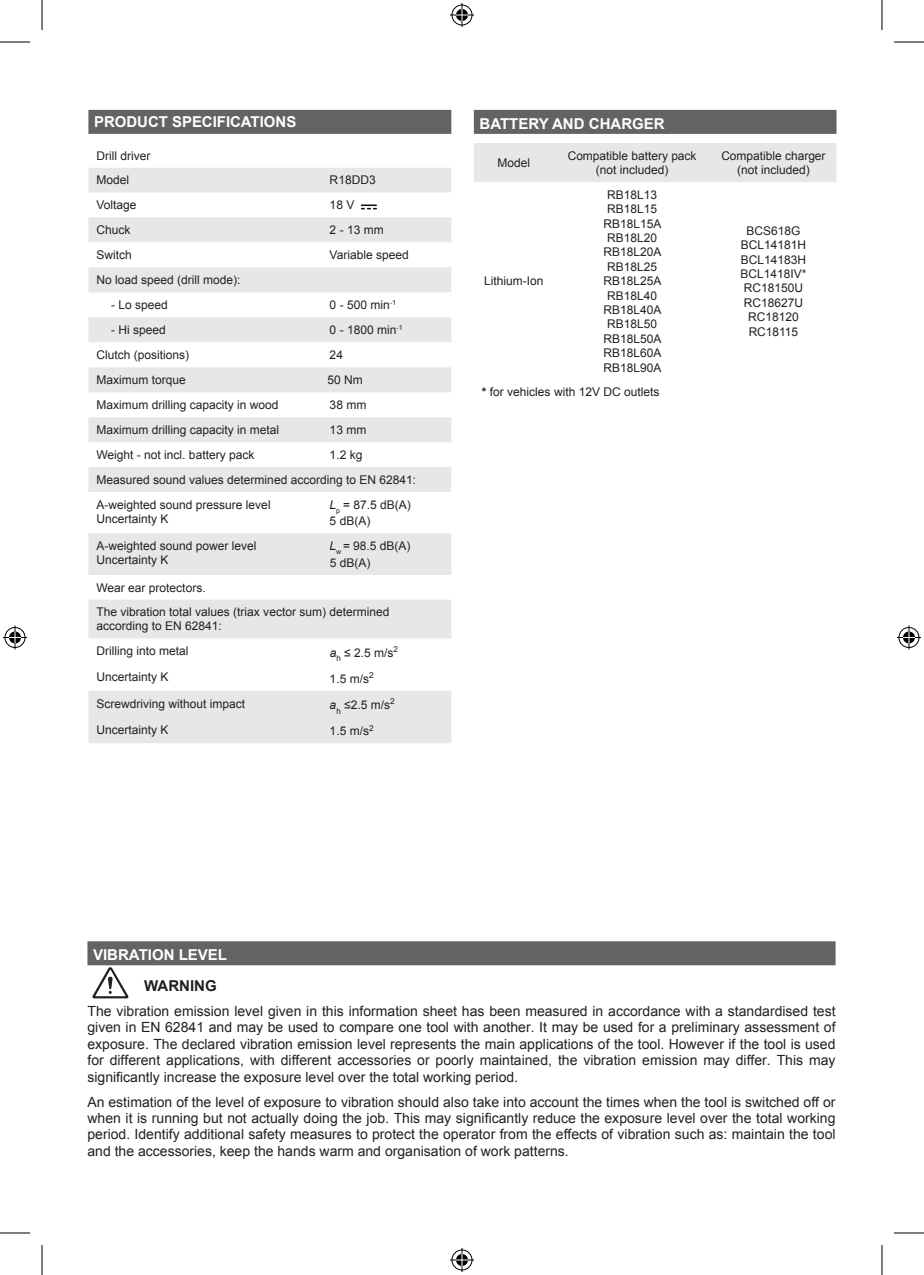
<style>
.page{position:relative;width:924px;height:1275px;background:#fff}
.page>*{position:absolute;margin:0;border:0;box-sizing:border-box;transform-origin:0 0}
.t1{font:700 15px "Arial";color:#fff}
.t2{font:700 15px "Arial";color:#231f20}
.t3{font:14px/16.4px "Arial";color:#231f20;text-align:justify}
.t4{font:12px/14.4px "Arial";color:#231f20}
.s1{font-style:italic}
.s2{font-weight:700}
</style>
<div class="page">
<div style="left:88px;top:110px;width:363px;height:24px;background:#636366"></div>
<svg style="left:88px;top:168px;width:363px;height:575px;fill:#e7e8ea"></svg>
<svg style="left:88px;top:217px;width:363px;height:125px"></svg>
<svg style="left:361px;top:205px;width:15px;height:4px"></svg>
<div style="left:87px;top:941px;width:748px;height:24px;background:#636366"></div>
<svg style="left:92px;top:967px;width:37px;height:31px"></svg>
<div style="left:473px;top:110px;width:363px;height:24px;background:#636366"></div>
<div style="left:474px;top:143px;width:362px;height:39px;background:#e6e7e9"></div>
<hr style="left:0;top:42px;width:30px;height:1px;background:#000">
<hr style="left:893px;top:42px;width:30px;height:1px;background:#000">
<hr style="left:0;top:1232px;width:30px;height:1px;background:#000">
<hr style="left:893px;top:1232px;width:30px;height:1px;background:#000">
<hr style="left:42px;top:0;width:1px;height:30px;background:#000">
<hr style="left:42px;top:1245px;width:1px;height:30px;background:#000">
<hr style="left:881px;top:0;width:1px;height:30px;background:#000">
<hr style="left:881px;top:1245px;width:1px;height:30px;background:#000">
<svg style="left:450px;top:3px;width:24px;height:24px"></svg>
<svg style="left:450px;top:1248px;width:24px;height:24px"></svg>
<svg style="left:3px;top:625px;width:24px;height:24px"></svg>
<svg style="left:897px;top:625px;width:23px;height:24px"></svg>
<p class="t1" style="left:94px;top:112px;width:192px">PRODUCT SPECIFICATIONS</p>
<p class="t4" style="left:96px;top:143px;width:55px;line-height:24.8px">Drill driver<br>Model</p>
<p class="t4" style="left:329px;top:173px;width:48px">R18DD3</p>
<p class="t4" style="left:96px;top:198px;width:42px">Voltage</p>
<p class="t4" style="left:329px;top:198px;width:26px">18 V</p>
<p class="t4" style="left:96px;top:223px;width:36px">Chuck</p>
<p class="t4" style="left:329px;top:223px;width:56px">2 - 13 mm</p>
<p class="t4" style="left:96px;top:248px;width:37px">Switch</p>
<p class="t4" style="left:329px;top:248px;width:81px">Variable speed</p>
<p class="t4" style="left:96px;top:273px;width:146px">No load speed (drill mode):</p>
<p class="t4" style="left:111px;top:298px;width:58px">- Lo speed</p>
<p class="t4" style="left:329px;top:298px;width:68px">0 - 500 min<sup>-1</sup></p>
<p class="t4" style="left:111px;top:323px;width:56px">- Hi speed</p>
<p class="t4" style="left:329px;top:323px;width:74px">0 - 1800 min<sup>-1</sup></p>
<p class="t4" style="left:96px;top:348px;width:94px">Clutch (positions)</p>
<p class="t4" style="left:329px;top:348px;width:15px">24</p>
<p class="t4" style="left:96px;top:373px;width:91px">Maximum torque</p>
<p class="t4" style="left:327px;top:373px;width:37px">50 Nm</p>
<p class="t4" style="left:96px;top:398px;width:184px">Maximum drilling capacity in wood</p>
<p class="t4" style="left:329px;top:398px;width:38px">38 mm</p>
<p class="t4" style="left:96px;top:423px;width:184px">Maximum drilling capacity in metal</p>
<p class="t4" style="left:329px;top:423px;width:38px">13 mm</p>
<p class="t4" style="left:96px;top:448px;width:159px">Weight - not incl. battery pack</p>
<p class="t4" style="left:96px;top:442px;width:321px;line-height:24.8px;text-indent:233px">1.2 kg<br>Measured sound values determined according to EN 62841:<br>A-weighted sound pressure level</p>
<p class="t4" style="left:96px;top:511px;width:74px">Uncertainty K</p>
<p class="t4" style="left:329px;top:496px;width:83px;line-height:16.8px"><span class="s1">L</span><sub>p</sub> = 87.5 dB(A)<br>5 dB(A)</p>
<p class="t4" style="left:96px;top:539px;width:162px">A-weighted sound power level<br>Uncertainty K</p>
<p class="t4" style="left:329px;top:537px;width:82px;line-height:16.8px"><span class="s1">L</span><sub>w</sub> = 98.5 dB(A)<br>5 dB(A)</p>
<p class="t4" style="left:96px;top:575px;width:294px;line-height:24.8px">Wear ear protectors.<br>The vibration total values (triax vector sum) determined</p>
<p class="t4" style="left:96px;top:614px;width:127px;line-height:24.8px">according to EN 62841:<br>Drilling into metal</p>
<p class="t4" style="left:329px;top:645px;width:70px"><span class="s1">a</span><sub>h</sub> ≤ 2.5 m/s<sup>2</sup></p>
<p class="t4" style="left:96px;top:670px;width:74px">Uncertainty K</p>
<p class="t4" style="left:329px;top:671px;width:45px">1.5 m/s<sup>2</sup></p>
<p class="t4" style="left:96px;top:696px;width:150px">Screwdriving without impact</p>
<p class="t4" style="left:329px;top:697px;width:67px"><span class="s1">a</span><sub>h</sub> ≤2.5 m/s<sup>2</sup></p>
<p class="t4" style="left:96px;top:722px;width:74px">Uncertainty K</p>
<p class="t4" style="left:329px;top:724px;width:45px">1.5 m/s<sup>2</sup></p>
<p class="t1" style="left:479px;top:114px;width:121px">BATTERY AND CHARG</p>
<p class="t1" style="left:643px;top:114px;width:17px">ER</p>
<p class="t4" style="left:497px;top:156px;width:34px">Model</p>
<p class="t4" style="left:567px;top:148px;width:130px;text-align:center">Compatible battery pack (not included)</p>
<p class="t4" style="left:721px;top:148px;width:106px;text-align:center">Compatible charger (not included)</p>
<p class="t4" style="left:484px;top:274px;width:61px">Lithium-Ion</p>
<p class="t4" style="left:603px;top:188px;width:59px;text-align:center">RB18L13<br>RB18L15<br>RB18L15A<br>RB18L20<br>RB18L20A<br>RB18L25<br>RB18L25A<br>RB18L40<br>RB18L40A<br>RB18L50<br>RB18L50A<br>RB18L60A<br>RB18L90A</p>
<p class="t4" style="left:481px;top:385px;width:179px"><span class="s2">*</span> for vehicles with 12V DC outlets</p>
<p class="t4" style="left:740px;top:224px;width:67px;text-align:center">BCS618G<br>BCL14181H<br>BCL14183H<br>BCL1418IV*<br>RC18150U<br>RC18627U<br>RC18120<br>RC18115</p>
<p class="t1" style="left:93px;top:945px;width:20px">VIBRA</p>
<p class="t1" style="left:139px;top:945px;width:85px">TION LEVEL</p>
<p class="t2" style="left:144px;top:976px;width:74px">WARNING</p>
<p class="t3" style="left:87px;top:1003px;width:749px">The vibration emission level given in this information sheet has been measured in accordance with a standardised test given in EN 62841 and may be used to compare one tool with another. It may be used for a preliminary assessment of exposure. The declared vibration emission level represents the main applications of the tool. However if the tool is used for different applications, with different accessories or poorly maintained, the vibration emission may differ. This may significantly increase the exposure level over the total working period.</p>
<p class="t3" style="left:87px;top:1093px;width:749px">An estimation of the level of exposure to vibration should also take into account the times when the tool is switched off or when it is running but not actually doing the job. This may significantly reduce the exposure level over the total working period. Identify additional safety measures to protect the operator from the effects of vibration such as: maintain the tool and the accessories, keep the hands warm and organisation of work patterns.</p>
</div>
